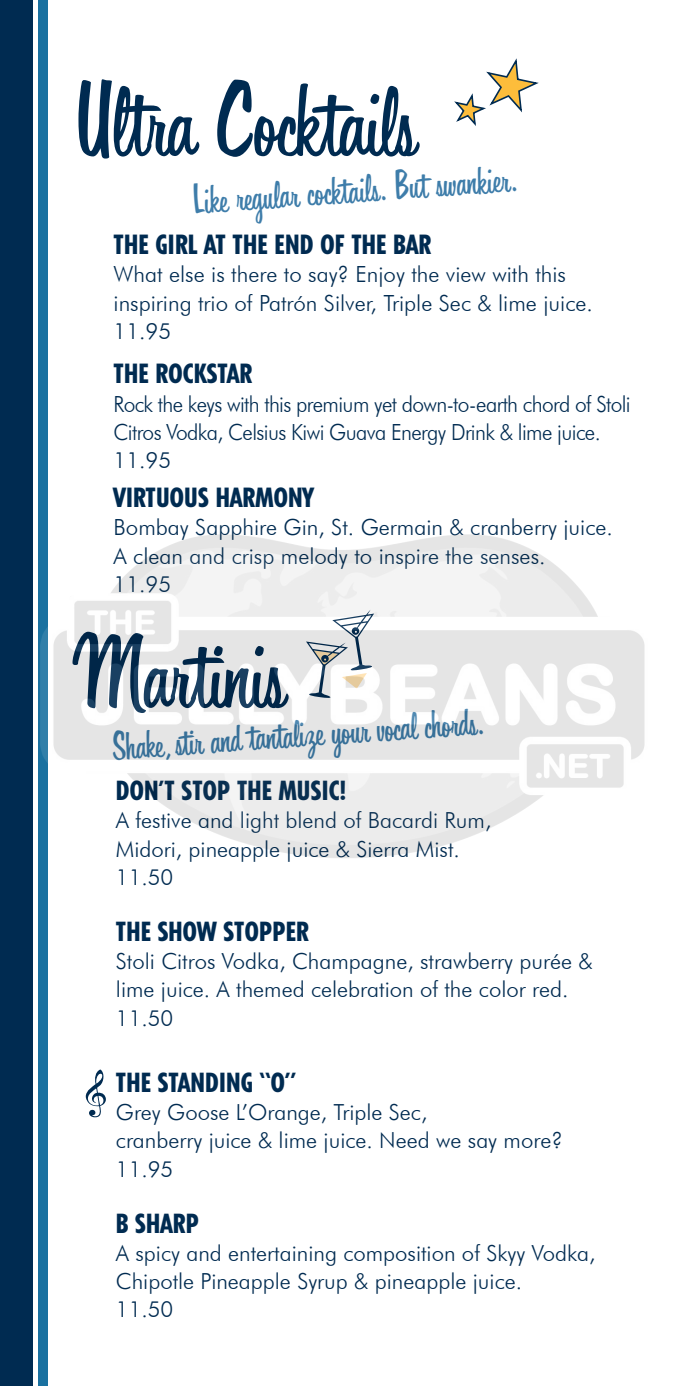
<style>
.page{position:relative;width:693px;height:1386px;background:#fff}
.page>*{position:absolute;margin:0;border:0;box-sizing:border-box;transform-origin:0 0}
.t1{font:101.15px "Happy Hour JF";letter-spacing:-.01em;color:#002b51}
.t2{font:100.62px "Happy Hour JF";letter-spacing:-.01em;color:#002b51}
.t3{font:38.32px "Happy Hour JF";color:#3e7daa}
.t4{font:800 condensed 26.25px "Tempo Std";letter-spacing:.01em;color:#002b51}
.t5{font:800 condensed 26.07px "Tempo Std";letter-spacing:.01em;color:#002b51}
.t6{font:300 22.22px/28.3px "Futura BT";color:#002b51}
.t7{font:300 22.22px/28.3px "Futura BT";letter-spacing:-.03em;color:#002b51;scale:.94 1}
.t8{font:300 22.05px/28.2px "Futura BT";color:#002b51}
</style>
<div class="page">
<div style="left:0;top:0;width:33px;height:1386px;background:#002b51"></div>
<div style="left:38px;top:0;width:9px;height:1386px;background:#1a71a0"></div>
<svg style="left:454px;top:59px;width:85px;height:67px"></svg>
<svg style="left:86px;top:1070px;width:20px;height:47px"></svg>
<img style="left:40px;top:347px;width:605px;height:695px">
<h1 class="t1" style="left:74px;top:56px;width:343px">Ultra Cocktails</h1>
<h3 class="t3" style="left:191px;top:176px;width:327px;rotate:-4deg">Like regular cocktails. But swankier.</h3>
<p class="t4" style="left:114px;top:228px;width:319px">THE GIRL AT THE END OF THE BAR</p>
<p class="t6" style="left:114px;top:260px;width:481px">What else is there to say? Enjoy the view with this inspiring trio of Patrón Silver, Triple Sec &amp; lime juice.<br>11.95</p>
<p class="t4" style="left:114px;top:357px;width:140px">THE ROCKSTAR</p>
<p class="t7" style="left:114px;top:389px;width:552px">Rock the keys with this premium yet down-to-earth chord of Stoli<br>Citros Vodka, Celsius Kiwi Guava Energy Drink &amp; lime juice.<br>11.95</p>
<p class="t4" style="left:114px;top:481px;width:202px">VIRTUOUS HARMONY</p>
<p class="t6" style="left:114px;top:513px;width:501px">Bombay Sapphire Gin, St. Germain &amp; cranberry juice.<br>A clean and crisp melody to inspire the senses.<br>11.95</p>
<h2 class="t2" style="left:69px;top:609px;width:217px">Martinis</h2>
<h3 class="t3" style="left:111px;top:722px;width:374px;rotate:-4deg">Shake, stir and tantalize your vocal chords.</h3>
<p class="t5" style="left:116px;top:774px;width:232px">DON’T STOP THE MUSIC!</p>
<p class="t8" style="left:116px;top:806px;width:377px">A festive and light blend of Bacardi Rum,<br>Midori, pineapple juice &amp; Sierra Mist.<br>11.50</p>
<p class="t5" style="left:116px;top:915px;width:194px">THE SHOW STOPPER</p>
<p class="t8" style="left:116px;top:947px;width:478px">Stoli Citros Vodka, Champagne, strawberry purée &amp; lime juice. A themed celebration of the color red.<br>11.50</p>
<p class="t5" style="left:116px;top:1066px;width:181px">THE STANDING “O”</p>
<p class="t8" style="left:116px;top:1098px;width:448px">Grey Goose L’Orange, Triple Sec,<br>cranberry juice &amp; lime juice. Need we say more?<br>11.95</p>
<p class="t5" style="left:116px;top:1207px;width:84px">B SHARP</p>
<p class="t8" style="left:116px;top:1239px;width:481px">A spicy and entertaining composition of Skyy Vodka,<br>Chipotle Pineapple Syrup &amp; pineapple juice.<br>11.50</p>
</div>
